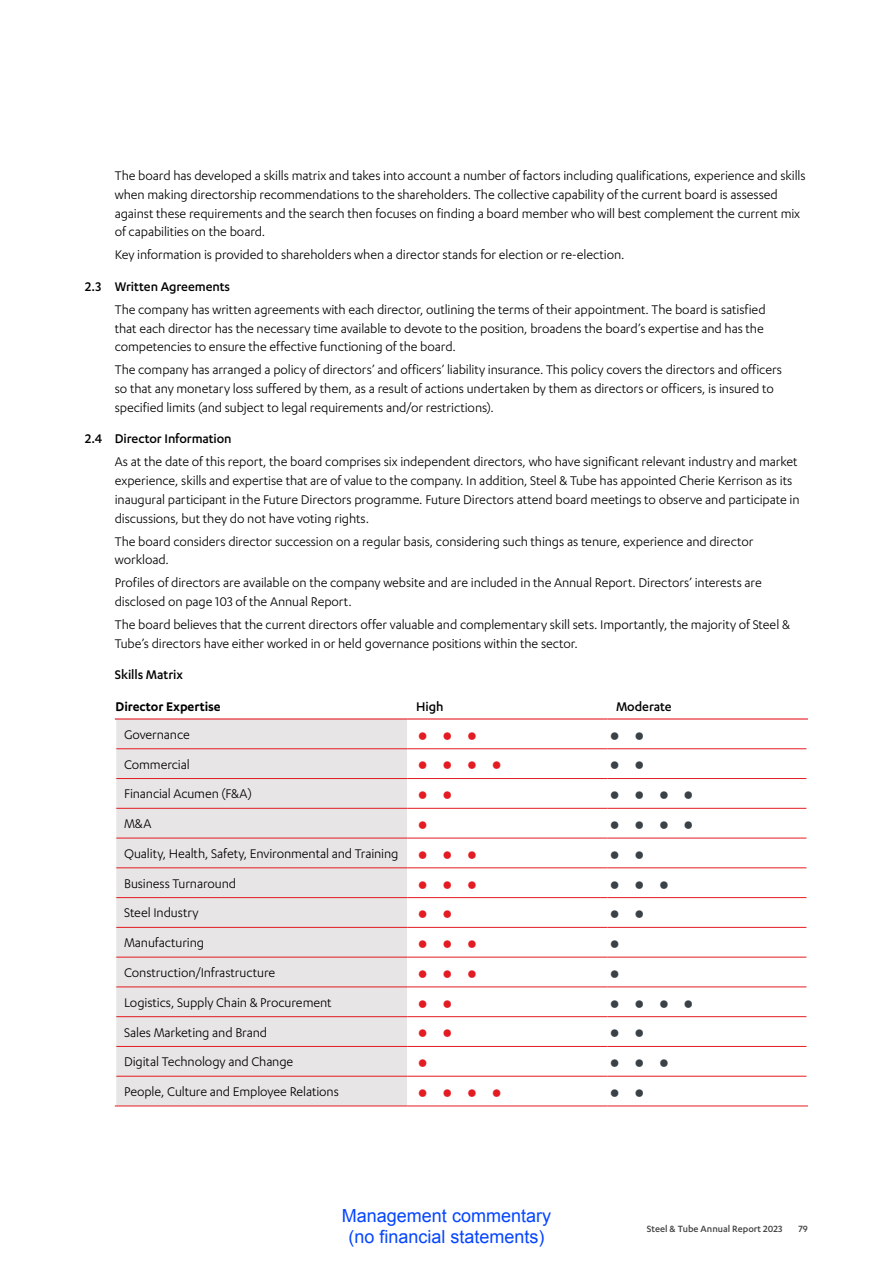
<style>
.page{position:relative;width:893px;height:1263px;background:#fff}
.page>*{position:absolute;margin:0;border:0;box-sizing:border-box;transform-origin:0 0}
.t1{font:42px "Karbon";color:#e31b22}
.t2{font:42px "Karbon";color:#3a4247}
.t3{font:18px/21.6px "Arial";color:#0545ff;text-align:center}
.t4{font:14.55px/18.8px "Karbon";letter-spacing:-.005em;color:#000}
.t5{font:500 14.55px "Karbon";letter-spacing:-.005em;color:#000}
.t6{font:600 14.55px "Karbon";letter-spacing:-.005em;color:#000}
.t7{font:500 10.5px "Karbon";color:#414042}
</style>
<div class="page">
<div style="left:116px;top:719px;width:291px;height:387px;background:#e7e5e5"></div>
<svg style="left:607px;top:719px;width:1px;height:357px"></svg>
<hr style="left:116px;top:748px;width:292px;height:1px;background:#e31b22">
<hr style="left:408px;top:748px;width:199px;height:1px;background:#e31b22">
<hr style="left:607px;top:748px;width:199px;height:1px;background:#e31b22">
<hr style="left:116px;top:778px;width:292px;height:1px;background:#e31b22">
<hr style="left:408px;top:778px;width:199px;height:1px;background:#e31b22">
<hr style="left:607px;top:778px;width:199px;height:1px;background:#e31b22">
<hr style="left:116px;top:808px;width:292px;height:1px;background:#e31b22">
<hr style="left:408px;top:808px;width:199px;height:1px;background:#e31b22">
<hr style="left:607px;top:808px;width:199px;height:1px;background:#e31b22">
<hr style="left:116px;top:838px;width:292px;height:1px;background:#e31b22">
<hr style="left:408px;top:838px;width:199px;height:1px;background:#e31b22">
<hr style="left:607px;top:838px;width:199px;height:1px;background:#e31b22">
<hr style="left:116px;top:867px;width:292px;height:1px;background:#e31b22">
<hr style="left:408px;top:867px;width:199px;height:1px;background:#e31b22">
<hr style="left:607px;top:867px;width:199px;height:1px;background:#e31b22">
<hr style="left:116px;top:897px;width:292px;height:1px;background:#e31b22">
<hr style="left:408px;top:897px;width:199px;height:1px;background:#e31b22">
<hr style="left:607px;top:897px;width:199px;height:1px;background:#e31b22">
<hr style="left:116px;top:927px;width:292px;height:1px;background:#e31b22">
<hr style="left:408px;top:927px;width:199px;height:1px;background:#e31b22">
<hr style="left:607px;top:927px;width:199px;height:1px;background:#e31b22">
<hr style="left:116px;top:957px;width:292px;height:1px;background:#e31b22">
<hr style="left:408px;top:957px;width:199px;height:1px;background:#e31b22">
<hr style="left:607px;top:957px;width:199px;height:1px;background:#e31b22">
<hr style="left:116px;top:986px;width:292px;height:1px;background:#e31b22">
<hr style="left:408px;top:986px;width:199px;height:1px;background:#e31b22">
<hr style="left:607px;top:986px;width:199px;height:1px;background:#e31b22">
<hr style="left:116px;top:1016px;width:292px;height:1px;background:#e31b22">
<hr style="left:408px;top:1016px;width:199px;height:1px;background:#e31b22">
<hr style="left:607px;top:1016px;width:199px;height:1px;background:#e31b22">
<hr style="left:116px;top:1046px;width:292px;height:1px;background:#e31b22">
<hr style="left:408px;top:1046px;width:199px;height:1px;background:#e31b22">
<hr style="left:607px;top:1046px;width:199px;height:1px;background:#e31b22">
<hr style="left:116px;top:1076px;width:292px;height:1px;background:#e31b22">
<hr style="left:408px;top:1076px;width:199px;height:1px;background:#e31b22">
<hr style="left:607px;top:1076px;width:199px;height:1px;background:#e31b22">
<hr style="left:115px;top:1106px;width:293px;height:1px;background:#e31b22">
<hr style="left:408px;top:1106px;width:199px;height:1px;background:#e31b22">
<hr style="left:607px;top:1106px;width:201px;height:1px;background:#e31b22">
<hr style="left:115px;top:718px;width:293px;height:1px;background:#e31b22">
<hr style="left:408px;top:718px;width:199px;height:1px;background:#e31b22">
<hr style="left:607px;top:718px;width:201px;height:1px;background:#e31b22">
<p class="t4" style="left:115px;top:166px;width:692px">The board has developed a skills matrix and takes into account a number of factors including qualifications, experience and skills when making directorship recommendations to the shareholders. The collective capability of the current board is assessed against these requirements and the search then focuses on finding a board member who will best complement the current mix of capabilities on the board.</p>
<p class="t4" style="left:115px;top:245px;width:511px">Key information is provided to shareholders when a director stands for election or re-election.</p>
<p class="t5" style="left:85px;top:278px;width:147px">2 .3 Written Agreements</p>
<p class="t4" style="left:115px;top:300px;width:652px">The company has written agreements with each director, outlining the terms of their appointment. The board is satisfied that each director has the necessary time available to devote to the position, broadens the board’s expertise and has the competencies to ensure the effective functioning of the board.</p>
<p class="t4" style="left:115px;top:360px;width:669px">The company has arranged a policy of directors’ and officers’ liability insurance. This policy covers the directors and officers so that any monetary loss suffered by them, as a result of actions undertaken by them as directors or officers, is insured to specified limits (and subject to legal requirements and/or restrictions).</p>
<p class="t5" style="left:85px;top:431px;width:148px">2 .4 Director Information</p>
<p class="t4" style="left:115px;top:452px;width:686px">As at the date of this report, the board comprises six independent directors, who have significant relevant industry and market experience, skills and expertise that are of value to the company. In addition, Steel &amp; Tube has appointed Cherie Kerrison as its inaugural participant in the Future Directors programme. Future Directors attend board meetings to observe and participate in discussions, but they do not have voting rights.</p>
<p class="t4" style="left:115px;top:531px;width:640px">The board considers director succession on a regular basis, considering such things as tenure, experience and director workload.</p>
<p class="t4" style="left:115px;top:573px;width:648px">Profiles of directors are available on the company website and are included in the Annual Report. Directors’ interests are disclosed on page 103 of the Annual Report.</p>
<p class="t4" style="left:115px;top:615px;width:677px">The board believes that the current directors offer valuable and complementary skill sets. Importantly, the majority of Steel &amp;<br>Tube’s directors have either worked in or held governance positions within the sector.</p>
<p class="t5" style="left:115px;top:667px;width:70px">Skills Matrix</p>
<p class="t6" style="left:116px;top:698px;width:107px">Director Expertise</p>
<p class="t5" style="left:416px;top:698px;width:29px">High</p>
<p class="t5" style="left:616px;top:698px;width:57px">Moderate</p>
<p class="t4" style="left:124px;top:725px;width:67px">Governance</p>
<h1 class="t1" style="left:416px;top:711px;width:64px">•••</h1>
<h1 class="t2" style="left:608px;top:711px;width:39px">• •</h1>
<p class="t4" style="left:124px;top:754px;width:67px">Commercial</p>
<h1 class="t1" style="left:416px;top:741px;width:88px">••••</h1>
<h1 class="t2" style="left:608px;top:741px;width:39px">• •</h1>
<p class="t4" style="left:124px;top:784px;width:129px">Financial Acumen (F&amp;A)</p>
<h1 class="t1" style="left:416px;top:770px;width:39px">• •</h1>
<h1 class="t2" style="left:608px;top:770px;width:88px">••••</h1>
<p class="t4" style="left:124px;top:814px;width:29px">M&amp;A</p>
<h1 class="t1" style="left:416px;top:800px;width:15px">•</h1>
<h1 class="t2" style="left:608px;top:800px;width:88px">••••</h1>
<p class="t4" style="left:124px;top:844px;width:276px">Quality, Health, Safety, Environmental and Training</p>
<h1 class="t1" style="left:416px;top:830px;width:64px">•••</h1>
<h1 class="t2" style="left:608px;top:830px;width:39px">• •</h1>
<p class="t4" style="left:124px;top:873px;width:114px">Business Turnaround</p>
<h1 class="t1" style="left:416px;top:860px;width:64px">•••</h1>
<h1 class="t2" style="left:608px;top:860px;width:64px">•••</h1>
<p class="t4" style="left:124px;top:903px;width:76px">Steel Industry</p>
<h1 class="t1" style="left:416px;top:889px;width:39px">• •</h1>
<h1 class="t2" style="left:608px;top:889px;width:39px">• •</h1>
<p class="t4" style="left:124px;top:933px;width:82px">Manufacturing</p>
<h1 class="t1" style="left:416px;top:919px;width:64px">•••</h1>
<h1 class="t2" style="left:608px;top:919px;width:15px">•</h1>
<p class="t4" style="left:124px;top:963px;width:153px">Construction/Infrastructure</p>
<h1 class="t1" style="left:416px;top:949px;width:64px">•••</h1>
<h1 class="t2" style="left:608px;top:949px;width:15px">•</h1>
<p class="t4" style="left:124px;top:992px;width:209px">Logistics, Supply Chain &amp; Procurement</p>
<h1 class="t1" style="left:416px;top:979px;width:39px">• •</h1>
<h1 class="t2" style="left:608px;top:979px;width:88px">••••</h1>
<p class="t4" style="left:124px;top:1022px;width:145px">Sales Marketing and Brand</p>
<h1 class="t1" style="left:416px;top:1008px;width:39px">• •</h1>
<h1 class="t2" style="left:608px;top:1008px;width:39px">• •</h1>
<p class="t4" style="left:124px;top:1052px;width:171px">Digital Technology and Change</p>
<h1 class="t1" style="left:416px;top:1038px;width:15px">•</h1>
<h1 class="t2" style="left:608px;top:1038px;width:64px">•••</h1>
<p class="t4" style="left:124px;top:1082px;width:216px">People, Culture and Employee Relations</p>
<h1 class="t1" style="left:416px;top:1068px;width:88px">••••</h1>
<h1 class="t2" style="left:608px;top:1068px;width:39px">• •</h1>
<p class="t3" style="left:342px;top:1205px;width:211px">Management commentary (no financial statements)</p>
<p class="t7" style="left:647px;top:1223px;width:137px">Steel &amp; Tube Annual Report 2023</p>
<p class="t7" style="left:798px;top:1223px;width:11px">79</p>
</div>
